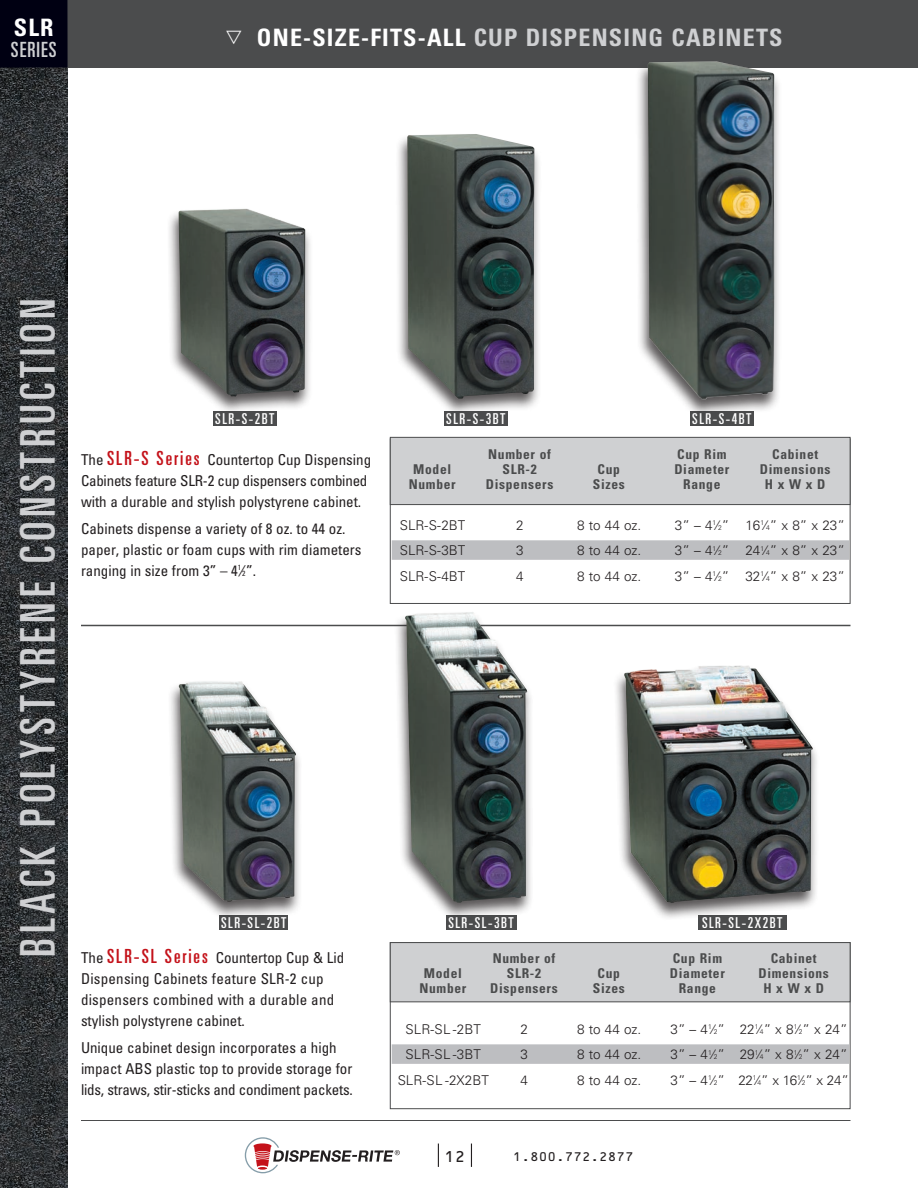
<style>
.page{position:relative;width:918px;height:1188px;background:#fff}
.page>*{position:absolute;margin:0;border:0;box-sizing:border-box;transform-origin:0 0}
.t1{font:ultra-condensed 48px "Univers";letter-spacing:.1em;color:#cfd0d2}
.t2{font:700 condensed 24px "Univers";letter-spacing:.05em;color:#cfd0d2}
.t3{font:700 condensed 24px "Univers";color:#fff}
.t4{font:ultra-condensed 21px "Univers";letter-spacing:.05em;color:#cfd0d2}
.t5{font:19.5px "European Pi Three";color:#fff}
.Sm_A_Body_Copy{font:condensed 15px/21px "Univers";color:#231f20}
.t6{font:ultra-condensed 15px "Univers";letter-spacing:.1em;color:#fff}
.t7{font:15px "OCRB";color:#231f20}
.SM_B_Chart_Body{font:300 13.5px "Univers";color:#231f20}
.t8{font:700 condensed 13.5px "Univers";letter-spacing:.05em;color:#4b4c4d}
.t9{font:12px "OCRB";color:#231f20}
.s1{color:#fff}
.s2{font-stretch:ultra-condensed;font-size:19.5px;color:#c4121a}
.s3{font-size:7.5px}
.s4{font-size:6.75px}
</style>
<div class="page">
<img style="left:0;top:68px;width:68px;height:1120px">
<hr style="left:81px;top:1120px;width:769px;height:1px;background:#4b4c4d">
<div style="left:213px;top:412px;width:64px;height:14px;background:#4b4c4d"></div>
<div style="left:444px;top:412px;width:64px;height:14px;background:#4b4c4d"></div>
<div style="left:690px;top:412px;width:64px;height:14px;background:#4b4c4d"></div>
<hr style="left:81px;top:625px;width:769px;height:1px;background:#4b4c4d">
<svg style="left:438px;top:1144px;width:1px;height:23px"></svg>
<svg style="left:471px;top:1144px;width:1px;height:23px"></svg>
<div style="left:68px;top:0;width:850px;height:68px;background:#4b4c4d"></div>
<svg style="left:245px;top:1137px;width:155px;height:36px"></svg>
<div style="left:390px;top:437px;width:460px;height:68px;background:#cfd0d2;border:1px solid #4b4c4d"></div>
<div style="left:392px;top:540px;width:457px;height:20px;background:#bdbec1"></div>
<div style="left:390px;top:942px;width:460px;height:60px;background:#cfd0d2;border:1px solid #4b4c4d"></div>
<div style="left:392px;top:1044px;width:457px;height:20px;background:#bdbec1"></div>
<div style="left:219px;top:915px;width:69px;height:15px;background:#4b4c4d"></div>
<div style="left:446px;top:915px;width:71px;height:15px;background:#4b4c4d"></div>
<div style="left:698px;top:915px;width:88px;height:15px;background:#4b4c4d"></div>
<div style="left:166px;top:207px;width:147px;height:208px;background:#231f20;opacity:.75"></div>
<img style="left:179px;top:209px;width:126px;height:188px">
<div style="left:395px;top:133px;width:147px;height:284px;background:#231f20;opacity:.75"></div>
<img style="left:407px;top:134px;width:127px;height:265px">
<div style="left:635px;top:60px;width:147px;height:358px;background:#231f20;opacity:.75"></div>
<img style="left:648px;top:61px;width:127px;height:339px">
<div style="left:612px;top:664px;width:208px;height:257px;background:#231f20;opacity:.75"></div>
<img style="left:624px;top:666px;width:189px;height:237px">
<div style="left:167px;top:680px;width:136px;height:240px;background:#231f20;opacity:.75"></div>
<img style="left:178px;top:681px;width:118px;height:221px">
<div style="left:393px;top:611px;width:141px;height:310px;background:#231f20;opacity:.75"></div>
<img style="left:405px;top:612px;width:122px;height:291px">
<div style="left:0;top:0;width:68px;height:68px;background:#000012"></div>
<p class="t3" style="left:14px;top:13px;width:41px">SLR</p>
<p class="t4" style="left:11px;top:37px;width:47px">SERIES</p>
<p class="t5" style="left:226px;top:24px;width:18px">h</p>
<p class="t2" style="left:257px;top:23px;width:527px"><span class="s1">ONE-SIZE-FITS-ALL</span> CUP DISPENSING CABINETS</p>
<p class="t1" style="left:10px;top:957px;width:660px;rotate:-90deg">BLACK POLYSTYRENE CONSTRUCTION</p>
<p class="t6" style="left:215px;top:410px;width:61px">SLR-S-2BT</p>
<p class="t6" style="left:446px;top:410px;width:61px">SLR-S-3BT</p>
<p class="t6" style="left:692px;top:410px;width:61px">SLR-S-4BT</p>
<p class="Sm_A_Body_Copy" style="left:81px;top:449px;width:292px">The <span class="s2">SLR-S Series</span> Countertop Cup Dispensing<br>Cabinets feature SLR-2 cup dispensers combined with a durable and stylish polystyrene cabinet.</p>
<p class="Sm_A_Body_Copy" style="left:81px;top:518px;width:282px">Cabinets dispense a variety of 8 oz. to 44 oz. paper, plastic or foam cups with rim diameters ranging in size from 3” – 4<sup>1</sup>⁄<span class="s3">2</span>”.</p>
<p class="t8" style="left:488px;top:446px;width:64px">Number of</p>
<p class="t8" style="left:677px;top:446px;width:51px">Cup Rim</p>
<p class="t8" style="left:772px;top:446px;width:48px">Cabinet</p>
<p class="t8" style="left:413px;top:461px;width:39px">Model</p>
<p class="t8" style="left:503px;top:461px;width:36px">SLR-2</p>
<p class="t8" style="left:598px;top:461px;width:24px">Cup</p>
<p class="t8" style="left:674px;top:461px;width:56px">Diameter</p>
<p class="t8" style="left:760px;top:461px;width:72px">Dimensions</p>
<p class="t8" style="left:409px;top:476px;width:48px">Number</p>
<p class="t8" style="left:486px;top:476px;width:69px">Dispensers</p>
<p class="t8" style="left:593px;top:476px;width:33px">Sizes</p>
<p class="t8" style="left:683px;top:476px;width:39px">Range</p>
<p class="t8" style="left:765px;top:476px;width:62px">H x W x D</p>
<p class="SM_B_Chart_Body" style="left:400px;top:517px;width:67px">SLR-S-2BT</p>
<p class="SM_B_Chart_Body" style="left:516px;top:517px;width:9px">2</p>
<p class="SM_B_Chart_Body" style="left:577px;top:517px;width:66px">8 to 44 oz.</p>
<p class="SM_B_Chart_Body" style="left:675px;top:517px;width:171px">3” – 4<sup>1</sup>⁄<span class="s4">2</span>” 16<sup>1</sup>⁄<span class="s4">4</span>” x 8” x 23”</p>
<p class="SM_B_Chart_Body" style="left:400px;top:542px;width:67px">SLR-S-3BT</p>
<p class="SM_B_Chart_Body" style="left:516px;top:542px;width:9px">3</p>
<p class="SM_B_Chart_Body" style="left:577px;top:542px;width:66px">8 to 44 oz.</p>
<p class="SM_B_Chart_Body" style="left:675px;top:542px;width:171px">3” – 4<sup>1</sup>⁄<span class="s4">2</span>” 24<sup>1</sup>⁄<span class="s4">4</span>” x 8” x 23”</p>
<p class="SM_B_Chart_Body" style="left:400px;top:568px;width:67px">SLR-S-4BT</p>
<p class="SM_B_Chart_Body" style="left:516px;top:568px;width:9px">4</p>
<p class="SM_B_Chart_Body" style="left:577px;top:568px;width:66px">8 to 44 oz.</p>
<p class="SM_B_Chart_Body" style="left:675px;top:568px;width:171px">3” – 4<sup>1</sup>⁄<span class="s4">2</span>” 32<sup>1</sup>⁄<span class="s4">4</span>” x 8” x 23”</p>
<p class="t6" style="left:221px;top:914px;width:67px">SLR-SL-2BT</p>
<p class="t6" style="left:448px;top:914px;width:67px">SLR-SL-3BT</p>
<p class="t6" style="left:702px;top:914px;width:82px">SLR-SL-2X2BT</p>
<p class="Sm_A_Body_Copy" style="left:81px;top:947px;width:265px">The <span class="s2">SLR-SL Series</span> Countertop Cup &amp; Lid Dispensing Cabinets feature SLR-2 cup dispensers combined with a durable and stylish polystyrene cabinet.</p>
<p class="Sm_A_Body_Copy" style="left:81px;top:1037px;width:273px">Unique cabinet design incorporates a high impact ABS plastic top to provide storage for lids, straws, stir-sticks and condiment packets.</p>
<p class="t8" style="left:493px;top:950px;width:64px">Number of</p>
<p class="t8" style="left:673px;top:950px;width:51px">Cup Rim</p>
<p class="t8" style="left:771px;top:950px;width:48px">Cabinet</p>
<p class="t8" style="left:424px;top:965px;width:39px">Model</p>
<p class="t8" style="left:507px;top:965px;width:36px">SLR-2</p>
<p class="t8" style="left:598px;top:965px;width:24px">Cup</p>
<p class="t8" style="left:670px;top:965px;width:56px">Diameter</p>
<p class="t8" style="left:758px;top:965px;width:72px">Dimensions</p>
<p class="t8" style="left:420px;top:980px;width:48px">Number</p>
<p class="t8" style="left:490px;top:980px;width:69px">Dispensers</p>
<p class="t8" style="left:593px;top:980px;width:33px">Sizes</p>
<p class="t8" style="left:679px;top:980px;width:39px">Range</p>
<p class="t8" style="left:763px;top:980px;width:62px">H x W x D</p>
<p class="SM_B_Chart_Body" style="left:406px;top:1021px;width:77px">SLR-SL -2BT</p>
<p class="SM_B_Chart_Body" style="left:521px;top:1021px;width:9px">2</p>
<p class="SM_B_Chart_Body" style="left:577px;top:1021px;width:66px">8 to 44 oz.</p>
<p class="SM_B_Chart_Body" style="left:671px;top:1021px;width:179px">3” – 4<sup>1</sup>⁄<span class="s4">2</span>” 22<sup>1</sup>⁄<span class="s4">4</span>” x 8<sup>1</sup>⁄<span class="s4">2</span>” x 24”</p>
<p class="SM_B_Chart_Body" style="left:406px;top:1046px;width:77px">SLR-SL -3BT</p>
<p class="SM_B_Chart_Body" style="left:521px;top:1046px;width:9px">3</p>
<p class="SM_B_Chart_Body" style="left:577px;top:1046px;width:66px">8 to 44 oz.</p>
<p class="SM_B_Chart_Body" style="left:671px;top:1046px;width:179px">3” – 4<sup>1</sup>⁄<span class="s4">2</span>” 29<sup>1</sup>⁄<span class="s4">4</span>” x 8<sup>1</sup>⁄<span class="s4">2</span>” x 24”</p>
<p class="SM_B_Chart_Body" style="left:398px;top:1072px;width:93px">SLR-SL -2X2BT</p>
<p class="SM_B_Chart_Body" style="left:521px;top:1072px;width:9px">4</p>
<p class="SM_B_Chart_Body" style="left:577px;top:1072px;width:66px">8 to 44 oz.</p>
<p class="SM_B_Chart_Body" style="left:671px;top:1072px;width:180px">3” – 4<sup>1</sup>⁄<span class="s4">2</span>” 22<sup>1</sup>⁄<span class="s4">4</span>” x 16<sup>1</sup>⁄<span class="s4">2</span>” x 24”</p>
<p class="t7" style="left:444px;top:1149px;width:23px">12</p>
<p class="t9" style="left:513px;top:1151px;width:122px">1.800.772.2877</p>
</div>
